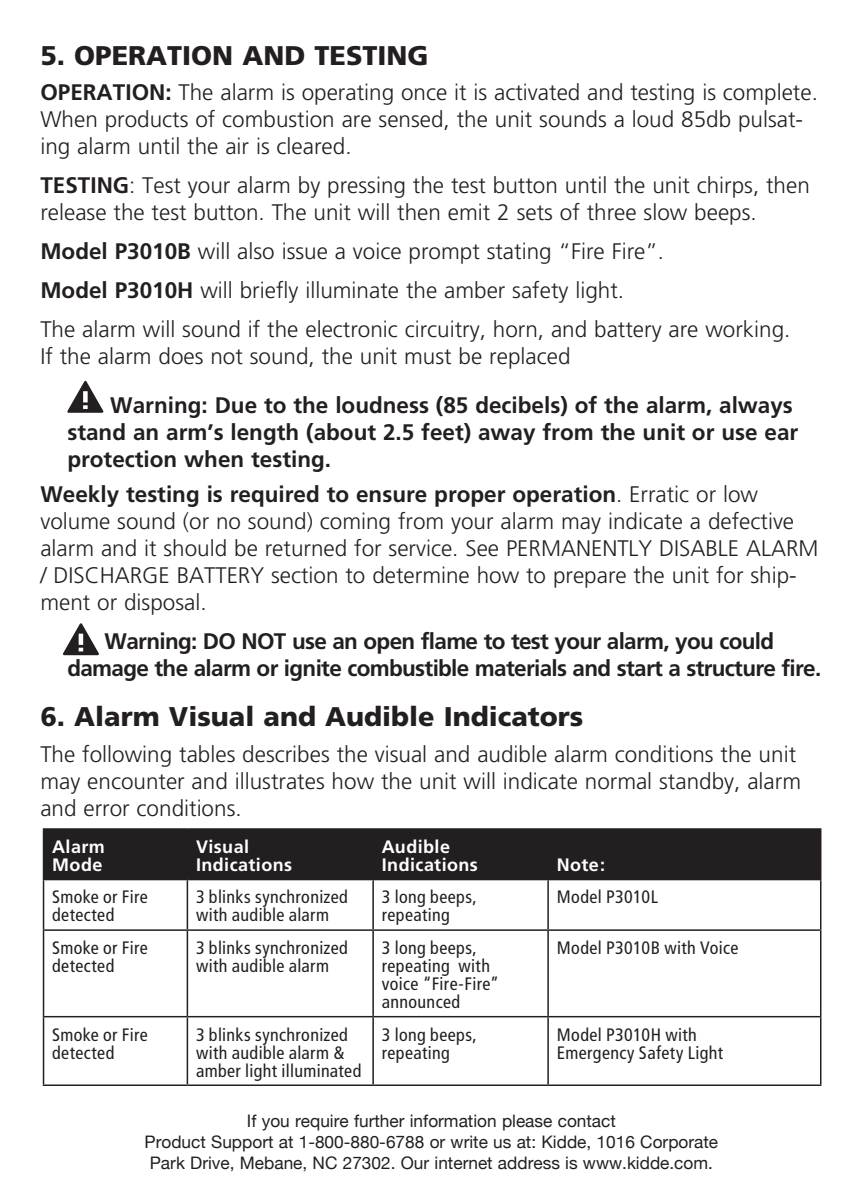
<style>
.page{position:relative;width:864px;height:1188px;background:#fff}
.page>*{position:absolute;margin:0;border:0;box-sizing:border-box;transform-origin:0 0}
.t1{font:900 27px "Frutiger";color:#231f20}
.t2{font:300 22.5px/27px "Frutiger";color:#231f20}
.t3{font:700 22.5px/27px "Frutiger";color:#231f20}
.t4{font:700 22.5px/27px "Frutiger";letter-spacing:-.03em;color:#231f20;text-align:center}
.t5{font:condensed 18px/18px "Frutiger";letter-spacing:.02em;color:#231f20}
.t6{font:700 18px/18px "Frutiger";letter-spacing:.025em;color:#fff}
.t7{font:17.4px/21px "Helvetica Neue";color:#231f20;text-align:center}
.s1{font-weight:700}
</style>
<div class="page">
<div style="left:44px;top:830px;width:776px;height:49px;background:#231f20"></div>
<hr style="left:43px;top:830px;width:1px;height:49px;background:#231f20">
<hr style="left:43px;top:828px;width:144px;height:2px;background:#231f20">
<hr style="left:187px;top:830px;width:1px;height:49px;background:#231f20">
<hr style="left:187px;top:828px;width:186px;height:2px;background:#231f20">
<hr style="left:372px;top:830px;width:2px;height:49px;background:#231f20">
<hr style="left:373px;top:828px;width:175px;height:2px;background:#231f20">
<hr style="left:547px;top:830px;width:2px;height:49px;background:#231f20">
<hr style="left:820px;top:830px;width:1px;height:49px;background:#231f20">
<hr style="left:548px;top:828px;width:273px;height:2px;background:#231f20">
<hr style="left:43px;top:880px;width:1px;height:49px;background:#231f20">
<hr style="left:43px;top:879px;width:144px;height:1px;background:#231f20">
<hr style="left:187px;top:880px;width:1px;height:49px;background:#231f20">
<hr style="left:187px;top:879px;width:186px;height:1px;background:#231f20">
<hr style="left:372px;top:880px;width:2px;height:49px;background:#231f20">
<hr style="left:373px;top:879px;width:175px;height:1px;background:#231f20">
<hr style="left:547px;top:880px;width:2px;height:49px;background:#231f20">
<hr style="left:820px;top:880px;width:1px;height:49px;background:#231f20">
<hr style="left:548px;top:879px;width:273px;height:1px;background:#231f20">
<hr style="left:43px;top:931px;width:1px;height:85px;background:#231f20">
<hr style="left:43px;top:929px;width:144px;height:2px;background:#231f20">
<hr style="left:187px;top:931px;width:1px;height:85px;background:#231f20">
<hr style="left:187px;top:929px;width:186px;height:2px;background:#231f20">
<hr style="left:372px;top:931px;width:2px;height:85px;background:#231f20">
<hr style="left:373px;top:929px;width:175px;height:2px;background:#231f20">
<hr style="left:547px;top:931px;width:2px;height:85px;background:#231f20">
<hr style="left:820px;top:931px;width:1px;height:85px;background:#231f20">
<hr style="left:548px;top:929px;width:273px;height:2px;background:#231f20">
<hr style="left:43px;top:1017px;width:1px;height:68px;background:#231f20">
<hr style="left:43px;top:1016px;width:144px;height:1px;background:#231f20">
<hr style="left:43px;top:1085px;width:144px;height:1px;background:#231f20">
<hr style="left:187px;top:1017px;width:1px;height:68px;background:#231f20">
<hr style="left:187px;top:1016px;width:186px;height:1px;background:#231f20">
<hr style="left:187px;top:1085px;width:186px;height:1px;background:#231f20">
<hr style="left:372px;top:1017px;width:2px;height:68px;background:#231f20">
<hr style="left:373px;top:1016px;width:175px;height:1px;background:#231f20">
<hr style="left:373px;top:1085px;width:175px;height:1px;background:#231f20">
<hr style="left:547px;top:1017px;width:2px;height:68px;background:#231f20">
<hr style="left:820px;top:1017px;width:1px;height:68px;background:#231f20">
<hr style="left:548px;top:1016px;width:273px;height:1px;background:#231f20">
<hr style="left:548px;top:1085px;width:273px;height:1px;background:#231f20">
<svg style="left:67px;top:381px;width:36px;height:32px"></svg>
<svg style="left:63px;top:623px;width:36px;height:32px"></svg>
<p class="t1" style="left:40px;top:39px;width:390px">5. OPERATION AND TESTING</p>
<p class="t2" style="left:40px;top:79px;width:779px"><span class="s1">OPERATION:</span> The alarm is operating once it is activated and testing is complete.<br>When products of combustion are sensed, the unit sounds a loud 85db pulsat&shy;ing alarm until the air is cleared.</p>
<p class="t2" style="left:40px;top:172px;width:771px"><span class="s1">TESTING</span>: Test your alarm by pressing the test button until the unit chirps, then release the test button. The unit will then emit 2 sets of three slow beeps.</p>
<p class="t2" style="left:40px;top:232px;width:752px;line-height:39px"><span class="s1">Model P3010B</span> will also issue a voice prompt stating “Fire Fire”.<br><span class="s1">Model P3010H</span> will briefly illuminate the amber safety light.<br>The alarm will sound if the electronic circuitry, horn, and battery are working.</p>
<p class="t2" style="left:40px;top:343px;width:532px">If the alarm does not sound, the unit must be replaced</p>
<p class="t3" style="left:67px;top:392px;width:732px;text-indent:43px">Warning: Due to the loudness (85 decibels) of the alarm, always stand an arm’s length (about 2.5 feet) away from the unit or use ear protection when testing.</p>
<p class="t2" style="left:40px;top:481px;width:780px"><span class="s1">Weekly testing is required to ensure proper operation</span>. Erratic or low volume sound (or no sound) coming from your alarm may indicate a defective alarm and it should be returned for service. See PERMANENTLY DISABLE ALARM / DISCHARGE BATTERY section to determine how to prepare the unit for ship&shy;ment or disposal.</p>
<p class="t4" style="left:67px;top:628px;width:756px">Warning: DO NOT use an open flame to test your alarm, you could damage the alarm or ignite combustible materials and start a structure fire.</p>
<p class="t1" style="left:40px;top:700px;width:545px">6. Alarm Visual and Audible Indicators</p>
<p class="t2" style="left:40px;top:740px;width:762px">The following tables describes the visual and audible alarm conditions the unit may encounter and illustrates how the unit will indicate normal standby, alarm and error conditions.</p>
<p class="t6" style="left:52px;top:838px;width:54px">Alarm<br>Mode</p>
<p class="t6" style="left:196px;top:838px;width:98px">Visual<br>Indications</p>
<p class="t6" style="left:382px;top:838px;width:98px">Audible<br>Indications</p>
<p class="t6" style="left:557px;top:856px;width:50px">Note:</p>
<p class="t5" style="left:52px;top:888px;width:97px">Smoke or Fire detected</p>
<p class="t5" style="left:196px;top:888px;width:153px">3 blinks synchronized with audible alarm</p>
<p class="t5" style="left:382px;top:888px;width:97px">3 long beeps, repeating</p>
<p class="t5" style="left:557px;top:888px;width:103px">Model P3010L</p>
<p class="t5" style="left:52px;top:939px;width:97px">Smoke or Fire detected</p>
<p class="t5" style="left:196px;top:939px;width:153px">3 blinks synchronized with audible alarm</p>
<p class="t5" style="left:382px;top:939px;width:119px">3 long beeps, repeating with voice “Fire-Fire” announced</p>
<p class="t5" style="left:557px;top:939px;width:183px">Model P3010B with Voice</p>
<p class="t5" style="left:52px;top:1025px;width:97px">Smoke or Fire detected</p>
<p class="t5" style="left:196px;top:1025px;width:167px">3 blinks synchronized with audible alarm &amp; amber light illuminated</p>
<p class="t5" style="left:382px;top:1025px;width:97px">3 long beeps, repeating</p>
<p class="t5" style="left:557px;top:1025px;width:168px">Model P3010H with<br>Emergency Safety Light</p>
<p class="t7" style="left:145px;top:1110px;width:575px">If you require further information please contact<br>Product Support at 1-800-880-6788 or write us at: Kidde, 1016 Corporate<br>Park Drive, Mebane, NC 27302. Our internet address is www.kidde.com.</p>
</div>
